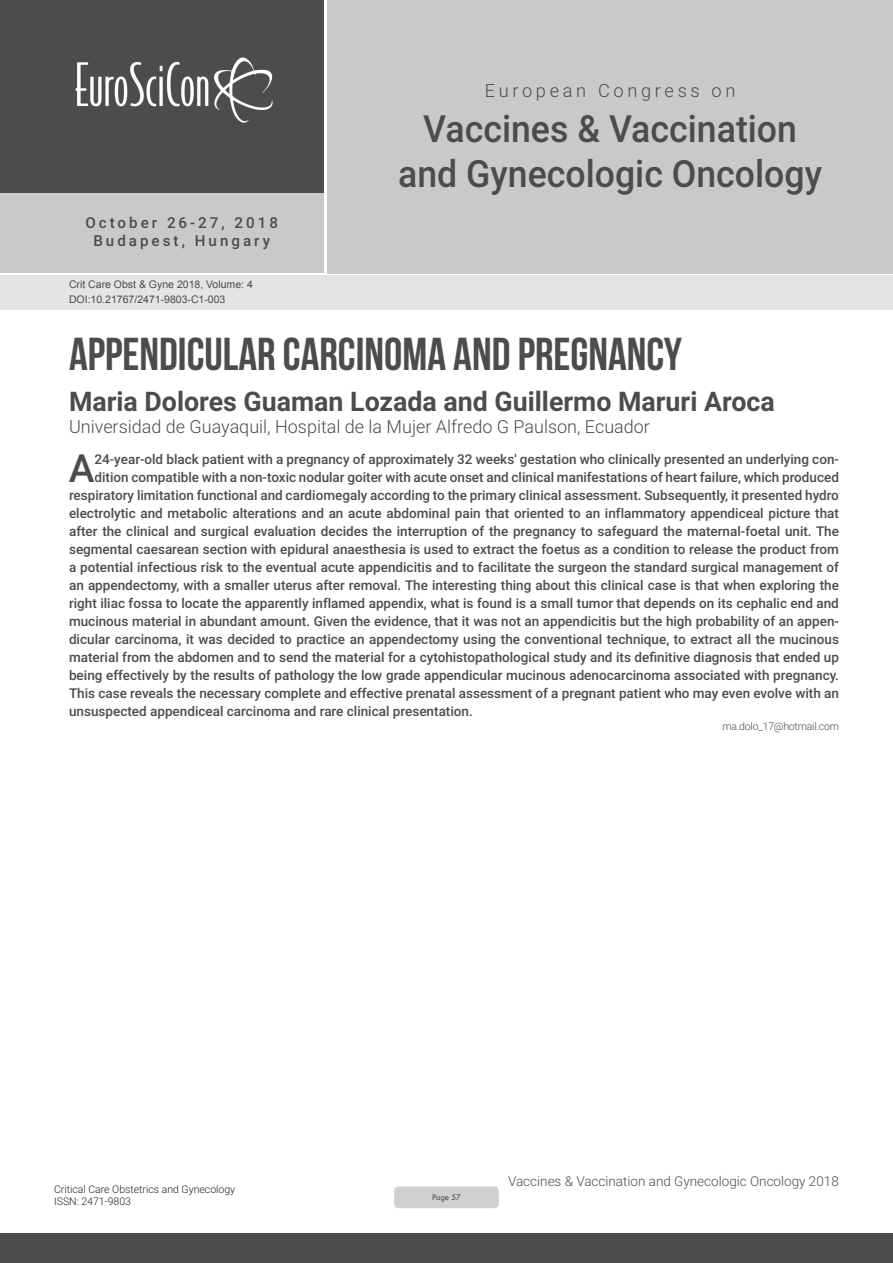
<style>
.page{position:relative;width:893px;height:1263px;background:#fff}
.page>*{position:absolute;margin:0;border:0;box-sizing:border-box;transform-origin:0 0}
.t1{font:46.05px "Bebas Neue";color:#4b4c4d}
.Abstract{font:500 38.85px "Roboto";color:#4b4c4d}
.t2{font:500 37.5px/45px "Roboto";color:#4b4c4d;text-align:center;scale:.95 1}
.t3{font:700 27px "Roboto";color:#4b4c4d}
.t4{font:300 18.3px "Roboto";letter-spacing:.2em;color:#4b4c4d}
.t5{font:300 18px "Roboto";color:#4b4c4d}
.t6{font:500 15.15px/18.1px "Roboto";letter-spacing:.2em;color:#4b4c4d;text-align:center}
.Abstract-2{font:500 13.5px "Roboto";color:#4b4c4d}
.t7{font:300 13.5px "Roboto";color:#4b4c4d}
.t8{font:10.5px "Arial";color:#4b4c4d}
.t9{font:300 10.5px "Roboto";color:#231f20}
.Biography{font:300 10.5px "Roboto";letter-spacing:-.02em;color:#4b4c4d}
.t10{font:9px "Tw Cen";letter-spacing:-.02em;color:#4b4c4d;scale:.95 1}
</style>
<div class="page">
<div style="left:0;top:0;width:323px;height:193px;background:#4b4c4d"></div>
<div style="left:1px;top:193px;width:323px;height:80px;background:#c9c9c9"></div>
<div style="left:327px;top:0;width:566px;height:273px;background:#c9c9c9"></div>
<img style="left:75px;top:57px;width:198px;height:66px">
<div style="left:0;top:1233px;width:893px;height:30px;background:#4b4c4d"></div>
<div style="left:1px;top:275px;width:892px;height:35px;background:#e4e4e4"></div>
<div style="left:394px;top:1186px;width:105px;height:22px;background:#cfd0d2;border-radius:4px"></div>
<p class="t6" style="left:85px;top:213px;width:194px">October 26-27, 2018<br>Budapest, Hungary</p>
<p class="t8" style="left:69px;top:278px;width:185px">Crit Care Obst &amp; Gyne 2018, Volume: 4</p>
<p class="t8" style="left:69px;top:292px;width:158px">DOI:10.21767/2471-9803-C1-003</p>
<h3 class="t4" style="left:485px;top:78px;width:252px">European Congress on</h3>
<h3 class="t2" style="left:398px;top:105px;width:448px">Vaccines &amp; Vaccination and Gynecologic Oncology</h3>
<p class="t1" style="left:69px;top:329px;width:615px">APPENDICULAR CARCINOMA AND PREGNANCY</p>
<p class="t3" style="left:69px;top:383px;width:707px">Maria Dolores Guaman Lozada and Guillermo Maruri Aroca</p>
<p class="t5" style="left:69px;top:414px;width:582px">Universidad de Guayaquil, Hospital de la Mujer Alfredo G Paulson, Ecuador</p>
<p class="Abstract" style="left:69px;top:441px;width:27px">A</p>
<p class="Abstract-2" style="left:95px;top:450px;width:746px">24-year-old black patient with a pregnancy of approximately 32 weeks' gestation who clinically presented an underlying con-</p>
<p class="Abstract-2" style="left:95px;top:468px;width:746px">dition compatible with a non-toxic nodular goiter with acute onset and clinical manifestations of heart failure, which produced</p>
<p class="Abstract-2" style="left:69px;top:486px;width:771px">respiratory limitation functional and cardiomegaly according to the primary clinical assessment. Subsequently, it presented hydro</p>
<p class="Abstract-2" style="left:69px;top:504px;width:771px">electrolytic and metabolic alterations and an acute abdominal pain that oriented to an inflammatory appendiceal picture that</p>
<p class="Abstract-2" style="left:69px;top:522px;width:771px">after the clinical and surgical evaluation decides the interruption of the pregnancy to safeguard the maternal-foetal unit. The</p>
<p class="Abstract-2" style="left:69px;top:540px;width:771px">segmental caesarean section with epidural anaesthesia is used to extract the foetus as a condition to release the product from</p>
<p class="Abstract-2" style="left:69px;top:558px;width:771px">a potential infectious risk to the eventual acute appendicitis and to facilitate the surgeon the standard surgical management of</p>
<p class="Abstract-2" style="left:69px;top:576px;width:771px">an appendectomy, with a smaller uterus after removal. The interesting thing about this clinical case is that when exploring the</p>
<p class="Abstract-2" style="left:69px;top:594px;width:771px">right iliac fossa to locate the apparently inflamed appendix, what is found is a small tumor that depends on its cephalic end and</p>
<p class="Abstract-2" style="left:69px;top:612px;width:771px">mucinous material in abundant amount. Given the evidence, that it was not an appendicitis but the high probability of an appen-</p>
<p class="Abstract-2" style="left:69px;top:630px;width:771px">dicular carcinoma, it was decided to practice an appendectomy using the conventional technique, to extract all the mucinous</p>
<p class="Abstract-2" style="left:69px;top:648px;width:771px">material from the abdomen and to send the material for a cytohistopathological study and its definitive diagnosis that ended up</p>
<p class="Abstract-2" style="left:69px;top:666px;width:771px">being effectively by the results of pathology the low grade appendicular mucinous adenocarcinoma associated with pregnancy.</p>
<p class="Abstract-2" style="left:69px;top:684px;width:771px">This case reveals the necessary complete and effective prenatal assessment of a pregnant patient who may even evolve with an</p>
<p class="Abstract-2" style="left:69px;top:702px;width:405px">unsuspected appendiceal carcinoma and rare clinical presentation.</p>
<p class="Biography" style="left:722px;top:719px;width:118px">ma.dolo_17@hotmail.com</p>
<p class="t9" style="left:54px;top:1181px;width:183px">Critical Care Obstetrics and Gynecology</p>
<p class="t9" style="left:54px;top:1194px;width:78px">ISSN: 2471-9803</p>
<p class="t10" style="left:432px;top:1192px;width:32px">Page 57</p>
<p class="t7" style="left:508px;top:1171px;width:332px">Vaccines &amp; Vaccination and Gynecologic Oncology 2018</p>
</div>
